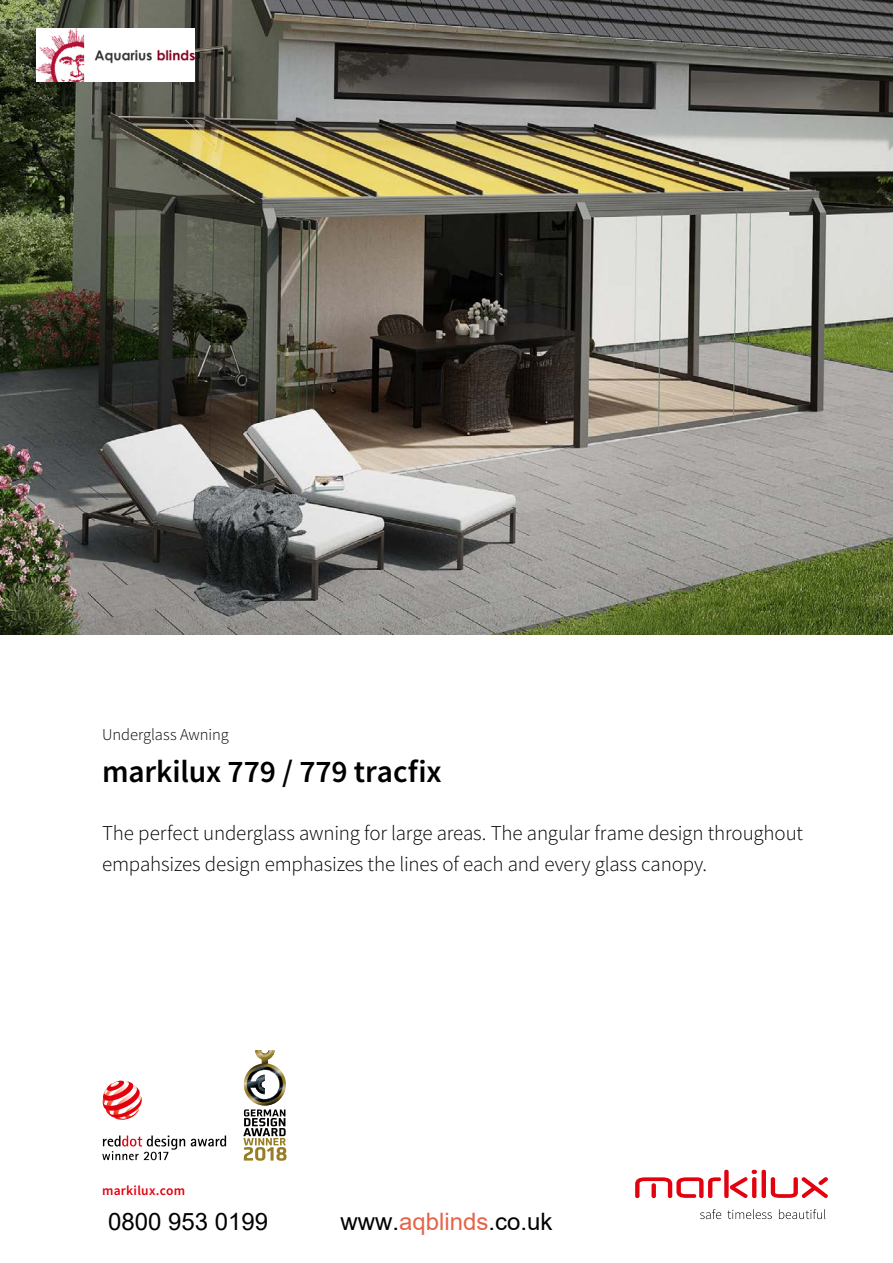
<style>
.page{position:relative;width:893px;height:1263px;background:#fff}
.page>*{position:absolute;margin:0;border:0;box-sizing:border-box;transform-origin:0 0}
.t1{font:600 31.5px "Source Sans Pro";letter-spacing:-.005em;color:#000}
.t2{font:24px "Arial";color:#000}
.t3{font:300 21px/31.5px "Source Sans Pro";letter-spacing:-.01em;color:#000}
.t4{font:300 16.5px "Source Sans Pro";color:#000}
.t5{font:600 13.5px "Source Sans Pro";letter-spacing:.02em;color:#e3000f}
.s1{color:#e56449}
</style>
<div class="page">
<svg style="left:700px;top:1209px;width:21px;height:10px"></svg>
<svg style="left:727px;top:1209px;width:45px;height:10px"></svg>
<svg style="left:779px;top:1209px;width:47px;height:10px"></svg>
<hr style="left:762px;top:1170px;width:4px;height:28px;background:#e3000f;border-radius:2px">
<div style="left:724px;top:1170px;width:5px;height:28px;background:#e3000f;border-radius:2px"></div>
<svg style="left:635px;top:1177px;width:86px;height:21px"></svg>
<svg style="left:652px;top:1183px;width:4px;height:15px"></svg>
<svg style="left:730px;top:1170px;width:27px;height:28px"></svg>
<svg style="left:752px;top:1177px;width:4px;height:21px"></svg>
<svg style="left:771px;top:1177px;width:57px;height:21px"></svg>
<img style="left:0;top:0;width:893px;height:634px">
<svg style="left:103px;top:1080px;width:39px;height:40px"></svg>
<svg style="left:102px;top:1135px;width:83px;height:25px"></svg>
<svg style="left:191px;top:1135px;width:35px;height:11px"></svg>
<svg style="left:243px;top:1050px;width:44px;height:111px"></svg>
<img style="left:36px;top:28px;width:159px;height:53px">
<p class="t4" style="left:102px;top:724px;width:128px">Underglass Awning</p>
<h1 class="t1" style="left:102px;top:751px;width:341px">markilux 779 / 779 tracfix</h1>
<p class="t3" style="left:102px;top:817px;width:703px">The perfect underglass awning for large areas. The angular frame design throughout empahsizes design emphasizes the lines of each and every glass canopy.</p>
<p class="t5" style="left:102px;top:1182px;width:85px">markilux.com</p>
<p class="t2" style="left:108px;top:1205px;width:162px">0800 953 0199</p>
<p class="t2" style="left:340px;top:1205px;width:214px">www.<span class="s1">aqblinds</span>.co.uk</p>
</div>
